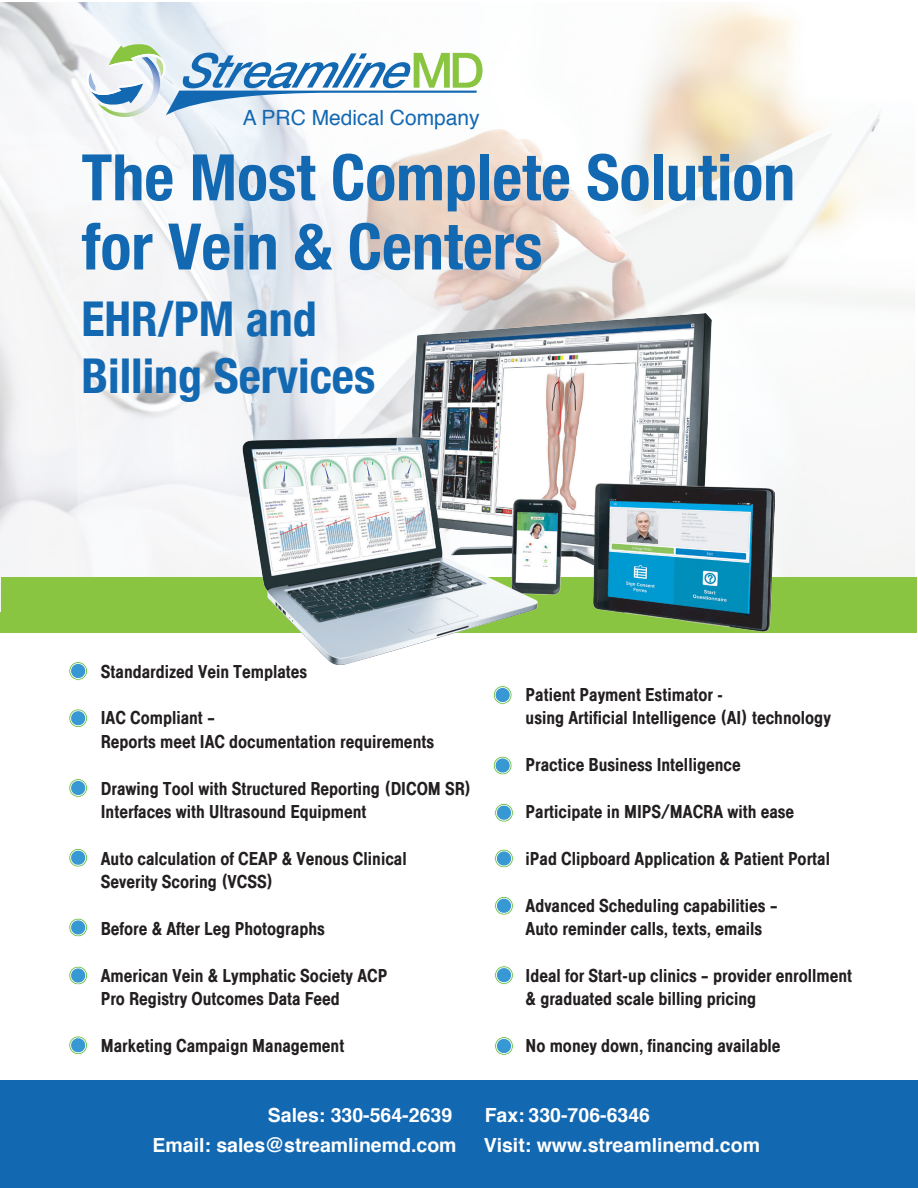
<style>
.page{position:relative;width:918px;height:1188px;background:#fff}
.page>*{position:absolute;margin:0;border:0;box-sizing:border-box;transform-origin:0 0}
.t1{font:700 condensed 64.2px/69.2px "Helvetica Neue";color:#1368b2}
.t2{font:700 condensed 48px/57.6px "Helvetica Neue";color:#1368b2}
.t3{font:21px "Helvetica";color:#1368b2}
.t4{font:19.5px/23.4px "Helvetica Medium Condensed Plain";color:#231f20}
.t5{font:700 19.5px "Helvetica";color:#fff}
</style>
<div class="page">
<img style="left:0;top:2px;width:915px;height:610px">
<div style="left:0;top:1080px;width:918px;height:108px;background:#1368b2"></div>
<svg style="left:82px;top:43px;width:400px;height:74px"></svg>
<div style="left:1px;top:577px;width:916px;height:56px;background:#8ac541"></div>
<img style="left:223px;top:314px;width:552px;height:351px">
<svg style="left:69px;top:661px;width:19px;height:20px"></svg>
<svg style="left:493px;top:685px;width:19px;height:20px"></svg>
<svg style="left:493px;top:756px;width:19px;height:19px"></svg>
<svg style="left:494px;top:803px;width:20px;height:19px"></svg>
<svg style="left:494px;top:849px;width:20px;height:19px"></svg>
<svg style="left:494px;top:896px;width:20px;height:19px"></svg>
<svg style="left:494px;top:966px;width:20px;height:19px"></svg>
<svg style="left:494px;top:1036px;width:20px;height:20px"></svg>
<svg style="left:69px;top:709px;width:19px;height:19px"></svg>
<svg style="left:69px;top:778px;width:19px;height:20px"></svg>
<svg style="left:69px;top:848px;width:19px;height:19px"></svg>
<svg style="left:69px;top:918px;width:19px;height:19px"></svg>
<svg style="left:69px;top:966px;width:19px;height:19px"></svg>
<svg style="left:69px;top:1036px;width:19px;height:19px"></svg>
<p class="t3" style="left:243px;top:101px;width:238px">A PRC Medical Company</p>
<h1 class="t1" style="left:81px;top:138px;width:715px">The Most Complete Solution for Vein &amp; Centers</h1>
<h2 class="t2" style="left:81px;top:286px;width:295px">EHR/PM and<br>Billing Services</h2>
<p class="t4" style="left:101px;top:659px;width:208px">Standardized Vein Templates</p>
<p class="t4" style="left:101px;top:706px;width:335px">IAC Compliant –<br>Reports meet IAC documentation requirements</p>
<p class="t4" style="left:101px;top:776px;width:372px">Drawing Tool with Structured Reporting (DICOM SR)<br>Interfaces with Ultrasound Equipment</p>
<p class="t4" style="left:101px;top:846px;width:307px">Auto calculation of CEAP &amp; Venous Clinical<br>Severity Scoring (VCSS)</p>
<p class="t4" style="left:101px;top:917px;width:226px">Before &amp; After Leg Photographs</p>
<p class="t4" style="left:101px;top:963px;width:288px">American Vein &amp; Lymphatic Society ACP<br>Pro Registry Outcomes Data Feed</p>
<p class="t4" style="left:101px;top:1034px;width:245px">Marketing Campaign Management</p>
<p class="t4" style="left:526px;top:683px;width:307px">Patient Payment Estimator -<br>using Artificial Intelligence (AI) technology</p>
<p class="t4" style="left:526px;top:753px;width:217px">Practice Business Intelligence</p>
<p class="t4" style="left:526px;top:800px;width:270px">Participate in MIPS/MACRA with ease</p>
<p class="t4" style="left:526px;top:846px;width:306px">iPad Clipboard Application &amp; Patient Portal</p>
<p class="t4" style="left:526px;top:893px;width:254px">Advanced Scheduling capabilities –<br>Auto reminder calls, texts, emails</p>
<p class="t4" style="left:526px;top:963px;width:328px">Ideal for Start-up clinics – provider enrollment &amp; graduated scale billing pricing</p>
<p class="t4" style="left:526px;top:1034px;width:257px">No money down, financing available</p>
<p class="t5" style="left:268px;top:1099px;width:186px">Sales: 330-564-2639</p>
<p class="t5" style="left:485px;top:1099px;width:167px">Fax: 330-706-6346</p>
<p class="t5" style="left:153px;top:1130px;width:306px">Email: sales@streamlinemd.com</p>
<p class="t5" style="left:484px;top:1130px;width:278px">Visit: www.streamlinemd.com</p>
</div>
